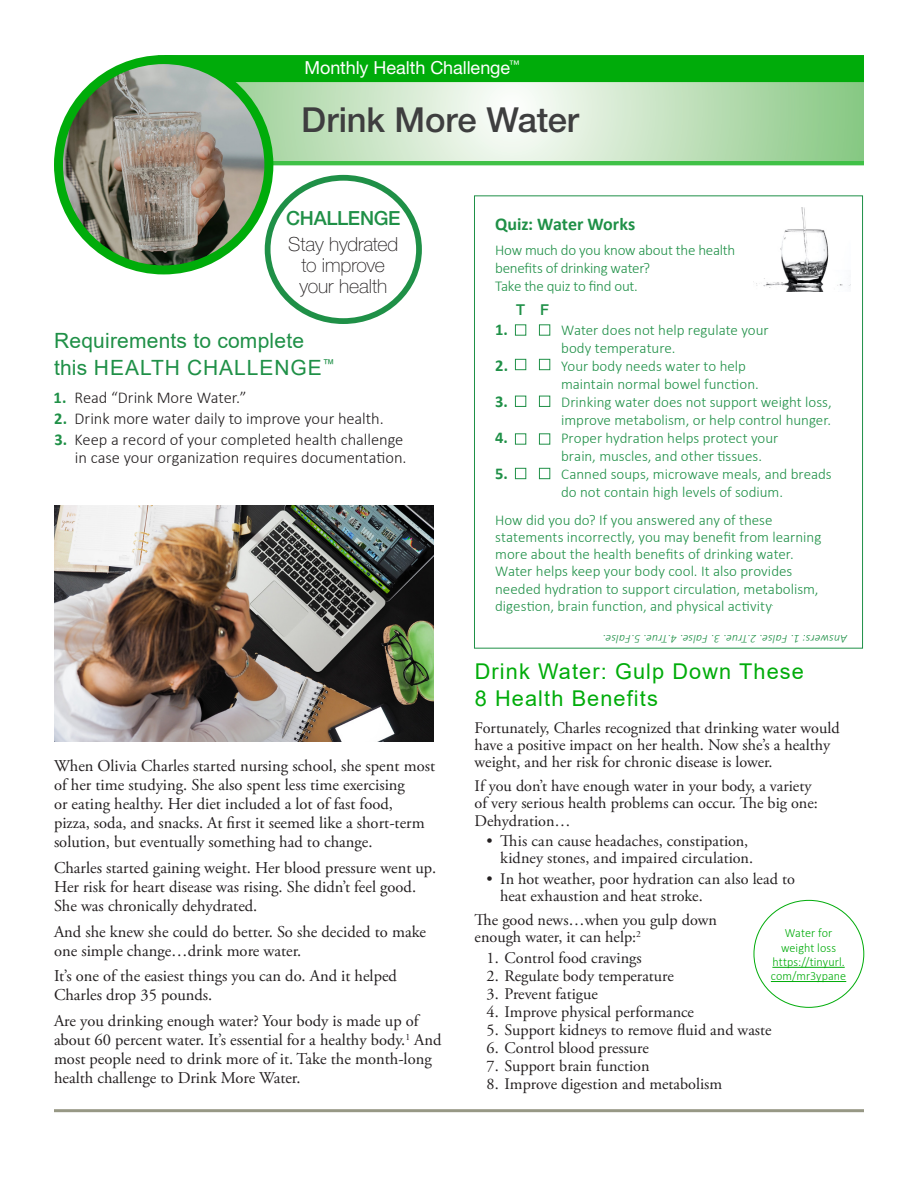
<style>
.page{position:relative;width:918px;height:1188px;background:#fff}
.page>*{position:absolute;margin:0;border:0;box-sizing:border-box;transform-origin:0 0}
.HC_TITLE{font:500 34.5px "Helvetica Neue LT Std";letter-spacing:-.005em;color:#3e3e3f}
.t1{font:21.75px/27px "Arial";letter-spacing:.05em;color:#00ac0a}
.t2{font:21px/27px "Arial";letter-spacing:.01em;color:#1f9047}
.HC_Circle_Text{font:100 19.5px/21px "Helvetica Neue LT Std";letter-spacing:-.005em;color:#231f20;text-align:center}
.t3{font:500 19.5px "Helvetica Neue LT Std";letter-spacing:-.015em;color:#1f9047}
.t4{font:18px "Helvetica Neue LT Std";letter-spacing:-.005em;color:#fff}
.Subhead{font:700 18px "Calibri";letter-spacing:-.005em;color:#1f9047}
.t5{font:16.5px/18.9px "Adobe Garamond Pro";color:#231f20}
.t6{font:300 16.5px/18px "Calibri";letter-spacing:-.005em;color:#231f20;text-align:right}
.t7{font:700 16.5px "Calibri";color:#1f9047}
.t8{font:16.2px/17.2px "Adobe Garamond Pro";color:#231f20}
.Sidebar_number_bulle{font:300 15px/18px "Calibri";color:#1f9047}
.Subhead-2{font:300 15px/18px "Calibri";letter-spacing:-.02em;color:#1f9047}
.Subhead-3{font:500 15px "Helvetica Neue LT Std";color:#1f9047}
.circle_text{font:300 12.6px/14.2px "Calibri";letter-spacing:.005em;color:#00ac0a;text-align:center;scale:.96 1}
.Sidebar_text{font:italic 300 12px "Calibri";letter-spacing:.015em;color:#1f9047}
.s1{font-weight:700;color:#1f9047}
</style>
<div class="page">
<svg style="left:273px;top:160px;width:591px;height:5px;fill:#40c147"></svg>
<svg style="left:230px;top:82px;width:634px;height:78px"></svg>
<div style="left:164px;top:55px;width:700px;height:27px;background:#00ac0a"></div>
<div style="left:265px;top:175px;width:157px;height:149px;border:6px solid #1f9047;border-radius:50%"></div>
<img style="left:58px;top:60px;width:211px;height:210px;border-radius:104px">
<div style="left:54px;top:55px;width:219px;height:219px;border:9px solid #00ac0a;border-radius:50%"></div>
<img style="left:756px;top:207px;width:95px;height:85px">
<img style="left:54px;top:506px;width:379px;height:235px">
<hr style="left:772px;top:967px;width:73px;height:1px;background:#00ac0a">
<hr style="left:771px;top:981px;width:75px;height:1px;background:#00ac0a">
<hr style="left:54px;top:1109px;width:810px;height:3px;background:#979885">
<p class="t4" style="left:305px;top:56px;width:216px">Monthly Health Challenge<sup>™</sup></p>
<p class="HC_TITLE" style="left:301px;top:100px;width:279px">Drink More Water</p>
<p class="t3" style="left:286px;top:207px;width:116px">CHALLENGE</p>
<p class="HC_Circle_Text" style="left:288px;top:233px;width:112px">Stay hydrated to improve your health</p>
<p class="t2" style="left:54px;top:327px;width:282px">Requirements to complete this HEALTH CHALLENGE<sup>™</sup></p>
<p class="t6" style="left:54px;top:388px;width:194px"><span class="s1">1.</span> Read “Drink More Water.”</p>
<p class="t6" style="left:54px;top:410px;width:331px"><span class="s1">2.</span> Drink more water daily to improve your health.</p>
<p class="t6" style="left:55px;top:431px;width:353px"><span class="s1">3.</span> Keep a record of your completed health challenge in case your organization requires documentation.</p>
<p class="t5" style="left:54px;top:757px;width:383px">When Olivia Charles started nursing school, she spent most of her time studying. She also spent less time exercising<br>or eating healthy. Her diet included a lot of fast food,<br>pizza, soda, and snacks. At first it seemed like a short-term solution, but eventually something had to change.</p>
<p class="t5" style="left:54px;top:859px;width:384px">Charles started gaining weight. Her blood pressure went up.<br>Her risk for heart disease was rising. She didn’t feel good.<br>She was chronically dehydrated.</p>
<p class="t5" style="left:54px;top:923px;width:374px">And she knew she could do better. So she decided to make one simple change…drink more water.</p>
<p class="t5" style="left:54px;top:967px;width:345px">It’s one of the easiest things you can do. And it helped<br>Charles drop 35 pounds.</p>
<p class="t5" style="left:54px;top:1012px;width:389px">Are you drinking enough water? Your body is made up of about 60 percent water. It’s essential for a healthy body.<sup>1</sup> And most people need to drink more of it. Take the month-long health challenge to Drink More Water.</p>
<p class="Subhead" style="left:495px;top:211px;width:142px">Quiz: Water Works</p>
<p class="Subhead-2" style="left:495px;top:241px;width:242px">How much do you know about the health benefits of drinking water?<br>Take the quiz to find out.</p>
<p class="Subhead-3" style="left:516px;top:301px;width:34px">T F</p>
<p class="t7" style="left:495px;top:318px;width:57px">1. ■ ■</p>
<p class="Sidebar_number_bulle" style="left:561px;top:321px;width:209px">Water does not help regulate your body temperature.</p>
<p class="t7" style="left:495px;top:354px;width:57px">2. ■ ■</p>
<p class="Sidebar_number_bulle" style="left:561px;top:357px;width:199px">Your body needs water to help maintain normal bowel function.</p>
<p class="t7" style="left:495px;top:390px;width:57px">3. ■ ■</p>
<p class="Sidebar_number_bulle" style="left:561px;top:393px;width:272px">Drinking water does not support weight loss, improve metabolism, or help control hunger.</p>
<p class="t7" style="left:495px;top:426px;width:57px">4. ■ ■</p>
<p class="Sidebar_number_bulle" style="left:561px;top:429px;width:219px">Proper hydration helps protect your brain, muscles, and other tissues.</p>
<p class="t7" style="left:495px;top:462px;width:57px">5. ■ ■</p>
<p class="Sidebar_number_bulle" style="left:561px;top:465px;width:272px">Canned soups, microwave meals, and breads do not contain high levels of sodium.</p>
<p class="Sidebar_number_bulle" style="left:495px;top:511px;width:328px;line-height:17.2px">How did you do? If you answered any of these statements incorrectly, you may benefit from learning more about the health benefits of drinking water.<br>Water helps keep your body cool. It also provides needed hydration to support circulation, metabolism, digestion, brain function, and physical activity<sup>.</sup></p>
<p class="Sidebar_text" style="left:847px;top:646px;width:246px;rotate:-180deg">Answers: 1. False. 2.True. 3. False. 4.True. 5.False.</p>
<p class="t1" style="left:475px;top:658px;width:331px">Drink Water: Gulp Down These<br>8 Health Benefits</p>
<p class="t8" style="left:475px;top:719px;width:366px">Fortunately, Charles recognized that drinking water would have a positive impact on her health. Now she’s a healthy weight, and her risk for chronic disease is lower.</p>
<p class="t8" style="left:475px;top:778px;width:345px">If you don’t have enough water in your body, a variety of very serious health problems can occur. The big one:<br>Dehydration…</p>
<p class="t8" style="left:500px;top:833px;width:255px;text-indent:-14px">• This can cause headaches, constipation, kidney stones, and impaired circulation.</p>
<p class="t8" style="left:500px;top:871px;width:296px;text-indent:-14px">• In hot weather, poor hydration can also lead to heat exhaustion and heat stroke.</p>
<p class="t8" style="left:475px;top:912px;width:244px">The good news…when you gulp down enough water, it can help:<sup>2</sup></p>
<p class="t8" style="left:487px;top:949px;width:157px">1. Control food cravings</p>
<p class="t8" style="left:487px;top:968px;width:189px">2. Regulate body temperature</p>
<p class="t8" style="left:487px;top:986px;width:113px">3. Prevent fatigue</p>
<p class="t8" style="left:487px;top:1004px;width:209px">4. Improve physical performance</p>
<p class="t8" style="left:487px;top:1022px;width:286px">5. Support kidneys to remove fluid and waste</p>
<p class="t8" style="left:487px;top:1040px;width:164px">6. Control blood pressure</p>
<p class="t8" style="left:487px;top:1058px;width:164px">7. Support brain function</p>
<p class="t8" style="left:487px;top:1076px;width:237px">8. Improve digestion and metabolism</p>
<p class="circle_text" style="left:771px;top:926px;width:80px">Water for weight loss https://tinyurl. com/mr3ypane</p>
</div>
